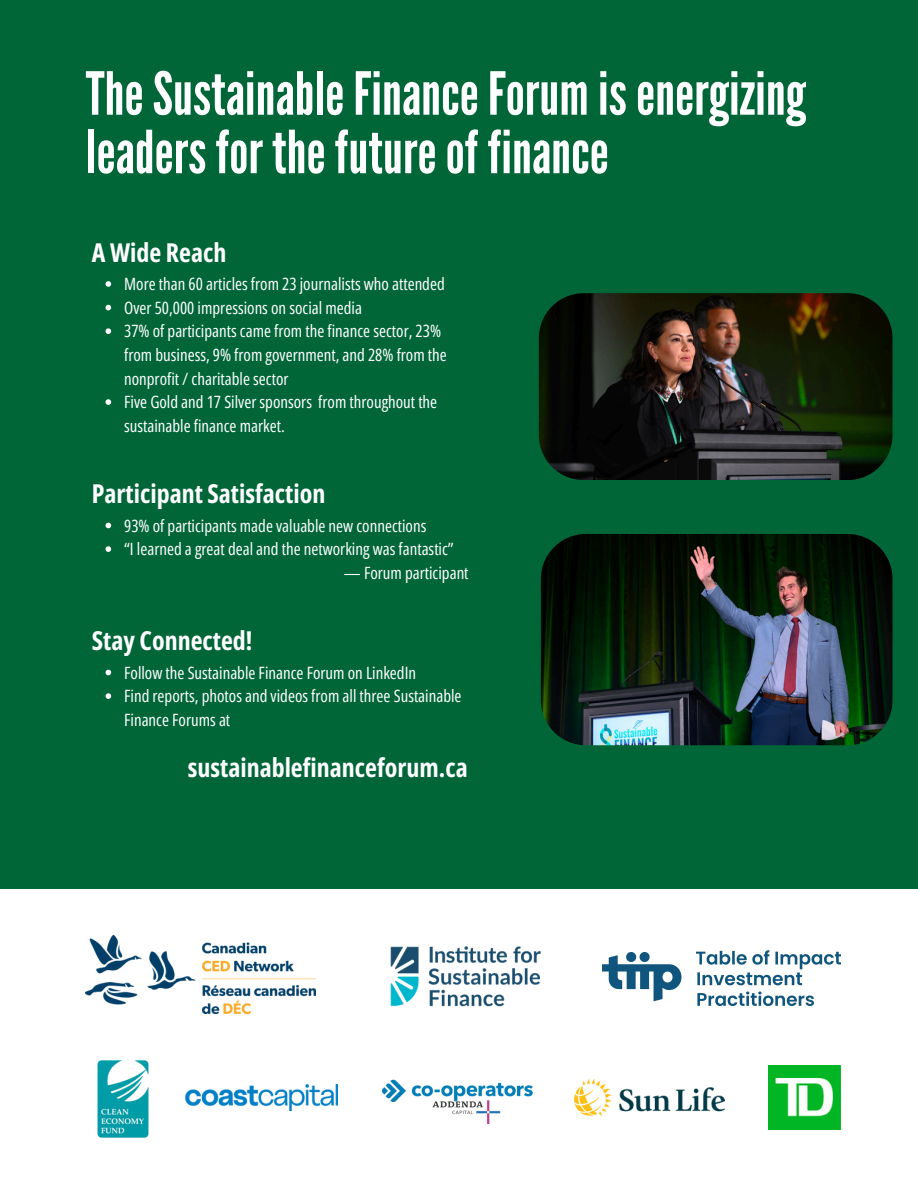
<style>
.page{position:relative;width:918px;height:1188px;background:#006638}
.page>*{position:absolute;margin:0;border:0;box-sizing:border-box;transform-origin:0 0}
.t1{font:59.25px/58.5px "League Gothic";color:#fff}
.t2{font:700 25.95px "Open Sans Condensed";color:#fff}
.t3{font:16.95px/23.7px "Open Sans Condensed";color:#fff}
</style>
<div class="page">
<div style="left:0;top:890px;width:918px;height:298px;background:#fff"></div>
<img style="left:539px;top:293px;width:353px;height:187px;border-radius:45px">
<img style="left:390px;top:946px;width:151px;height:61px">
<img style="left:86px;top:935px;width:229px;height:79px">
<img style="left:602px;top:952px;width:95px;height:50px">
<img style="left:697px;top:950px;width:144px;height:55px">
<img style="left:487px;top:1092px;width:46px;height:32px">
<img style="left:383px;top:1080px;width:149px;height:36px">
<img style="left:575px;top:1080px;width:149px;height:36px">
<img style="left:97px;top:1060px;width:52px;height:78px">
<img style="left:185px;top:1085px;width:152px;height:26px">
<img style="left:769px;top:1065px;width:72px;height:65px">
<img style="left:541px;top:534px;width:352px;height:211px;border-radius:45px">
<svg style="left:106px;top:670px;width:5px;height:5px"></svg>
<svg style="left:106px;top:693px;width:5px;height:6px"></svg>
<svg style="left:106px;top:523px;width:5px;height:5px"></svg>
<svg style="left:106px;top:546px;width:5px;height:6px"></svg>
<svg style="left:106px;top:281px;width:5px;height:6px"></svg>
<svg style="left:106px;top:305px;width:5px;height:5px"></svg>
<svg style="left:106px;top:328px;width:5px;height:6px"></svg>
<svg style="left:106px;top:399px;width:5px;height:6px"></svg>
<p class="t1" style="left:86px;top:66px;width:722px">TheSustainableFinanceForum isenergizing leadersfor thefutureof finance</p>
<p class="t2" style="left:92px;top:234px;width:136px">A Wide Reach</p>
<p class="t3" style="left:124px;top:272px;width:322px">More than 60 articles from 23 journalists who attended</p>
<h2 class="t3" style="left:124px;top:295px;width:239px">Over 50,000 impressions on social media</h2>
<p class="t3" style="left:124px;top:319px;width:324px">37% of participants came from the finance sector, 23% from business, 9% from government, and 28% from the nonprofit / charitable sector</p>
<p class="t3" style="left:124px;top:390px;width:315px">Five Gold and 17 Silver sponsors from throughout the sustainable finance market.</p>
<p class="t2" style="left:92px;top:476px;width:235px">Participant Satisfaction</p>
<p class="t3" style="left:124px;top:513px;width:304px">93% of participants made valuable new connections</p>
<h2 class="t3" style="left:124px;top:537px;width:331px">“I learned a great deal and the networking was fantastic”</h2>
<p class="t3" style="left:344px;top:560px;width:126px">— Forum participant</p>
<h2 class="t2" style="left:92px;top:623px;width:162px">Stay Connected!</h2>
<p class="t3" style="left:124px;top:660px;width:293px">Follow the Sustainable Finance Forum on LinkedIn</p>
<p class="t3" style="left:124px;top:684px;width:339px">Find reports, photos and videos from all three Sustainable<br>Finance Forums at</p>
<h2 class="t2" style="left:188px;top:749px;width:282px">sustainablefinanceforum.ca</h2>
</div>
